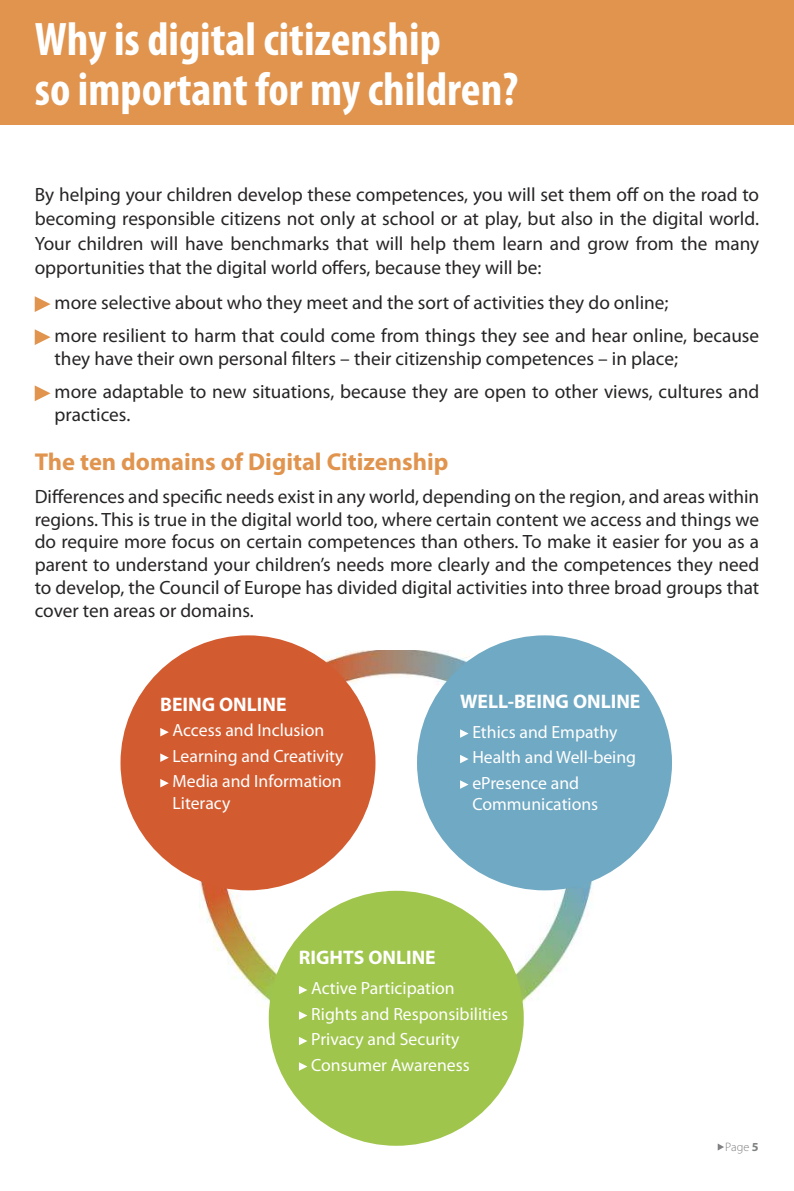
<style>
.page{position:relative;width:794px;height:1191px;background:#fff}
.page>*{position:absolute;margin:0;border:0;box-sizing:border-box;transform-origin:0 0}
.t1{font:700 condensed 47.25px/50.8px "Myriad Pro";color:#fff}
.t2{font:700 24.5px "Myriad Pro";color:#e0944e}
.t3{font:700 19.6px "Myriad Pro";color:#fff}
.t4{font:19.25px/22.8px "Myriad Pro";color:#272425;text-align:justify}
.t5{font:17.68px/25.6px "Myriad Pro";color:#fff}
.t6{font:300 12.25px "Myriad Pro";color:#808183}
.s1{font-weight:700}
</style>
<div class="page">
<img style="left:199px;top:881px;width:88px;height:125px">
<img style="left:497px;top:881px;width:96px;height:130px">
<img style="left:308px;top:650px;width:162px;height:37px">
<svg style="left:717px;top:1143px;width:7px;height:7px"></svg>
<div style="left:0;top:0;width:794px;height:125px;background:#e0944e"></div>
<svg style="left:35px;top:296px;width:16px;height:16px"></svg>
<svg style="left:35px;top:329px;width:16px;height:16px"></svg>
<svg style="left:35px;top:385px;width:16px;height:16px"></svg>
<div style="left:269px;top:890px;width:255px;height:255px;background:#9fc54c;border-radius:50%"></div>
<div style="left:120px;top:635px;width:255px;height:255px;background:#d35b30;border-radius:50%"></div>
<div style="left:417px;top:635px;width:255px;height:255px;background:#70a9c3;border-radius:50%"></div>
<svg style="left:299px;top:986px;width:8px;height:8px"></svg>
<svg style="left:299px;top:1011px;width:8px;height:8px"></svg>
<svg style="left:299px;top:1037px;width:8px;height:8px"></svg>
<svg style="left:299px;top:1062px;width:8px;height:8px"></svg>
<svg style="left:160px;top:728px;width:9px;height:8px"></svg>
<svg style="left:160px;top:753px;width:9px;height:9px"></svg>
<svg style="left:160px;top:779px;width:9px;height:8px"></svg>
<svg style="left:460px;top:729px;width:8px;height:9px"></svg>
<svg style="left:460px;top:755px;width:8px;height:8px"></svg>
<svg style="left:460px;top:780px;width:8px;height:9px"></svg>
<h1 class="t1" style="left:35px;top:17px;width:485px">Why is digital citizenship<br>so important for my children?</h1>
<p class="t4" style="left:35px;top:183px;width:726px;line-height:24.5px">By helping your children develop these competences, you will set them off on the road to becoming responsible citizens not only at school or at play, but also in the digital world.<br>Your children will have benchmarks that will help them learn and grow from the many opportunities that the digital world offers, because they will be:</p>
<p class="t4" style="left:55px;top:287px;width:706px;line-height:33.1px">more selective about who they meet and the sort of activities they do online;<br>more resilient to harm that could come from things they see and hear online, because</p>
<p class="t4" style="left:55px;top:343px;width:706px;line-height:33.1px">they have their own personal filters – their citizenship competences – in place;<br>more adaptable to new situations, because they are open to other views, cultures and</p>
<p class="t4" style="left:55px;top:404px;width:77px">practices.</p>
<p class="t2" style="left:35px;top:453px;width:415px">The ten domains of Digital Citizenship</p>
<p class="t4" style="left:35px;top:486px;width:726px">Differences and specific needs exist in any world, depending on the region, and areas within regions. This is true in the digital world too, where certain content we access and things we do require more focus on certain competences than others. To make it easier for you as a parent to understand your children’s needs more clearly and the competences they need to develop, the Council of Europe has divided digital activities into three broad groups that cover ten areas or domains.</p>
<p class="t3" style="left:160px;top:697px;width:128px">BEING ONLINE</p>
<p class="t5" style="left:172px;top:719px;width:172px">Access and Inclusion<br>Learning and Creativity<br>Media and Information</p>
<p class="t5" style="left:172px;top:791px;width:59px">Literacy</p>
<p class="t3" style="left:460px;top:694px;width:182px">WELL-BEING ONLINE</p>
<p class="t5" style="left:472px;top:720px;width:165px">Ethics and Empathy<br>Health and Well-being ePresence and</p>
<p class="t5" style="left:472px;top:792px;width:127px">Communications</p>
<p class="t3" style="left:299px;top:950px;width:138px">RIGHTS ONLINE</p>
<p class="t5" style="left:311px;top:977px;width:198px">Active Participation<br>Rights and Responsibilities<br>Privacy and Security<br>Consumer Awareness</p>
<p class="t6" style="left:725px;top:1141px;width:35px">Page <span class="s1">5</span></p>
</div>
